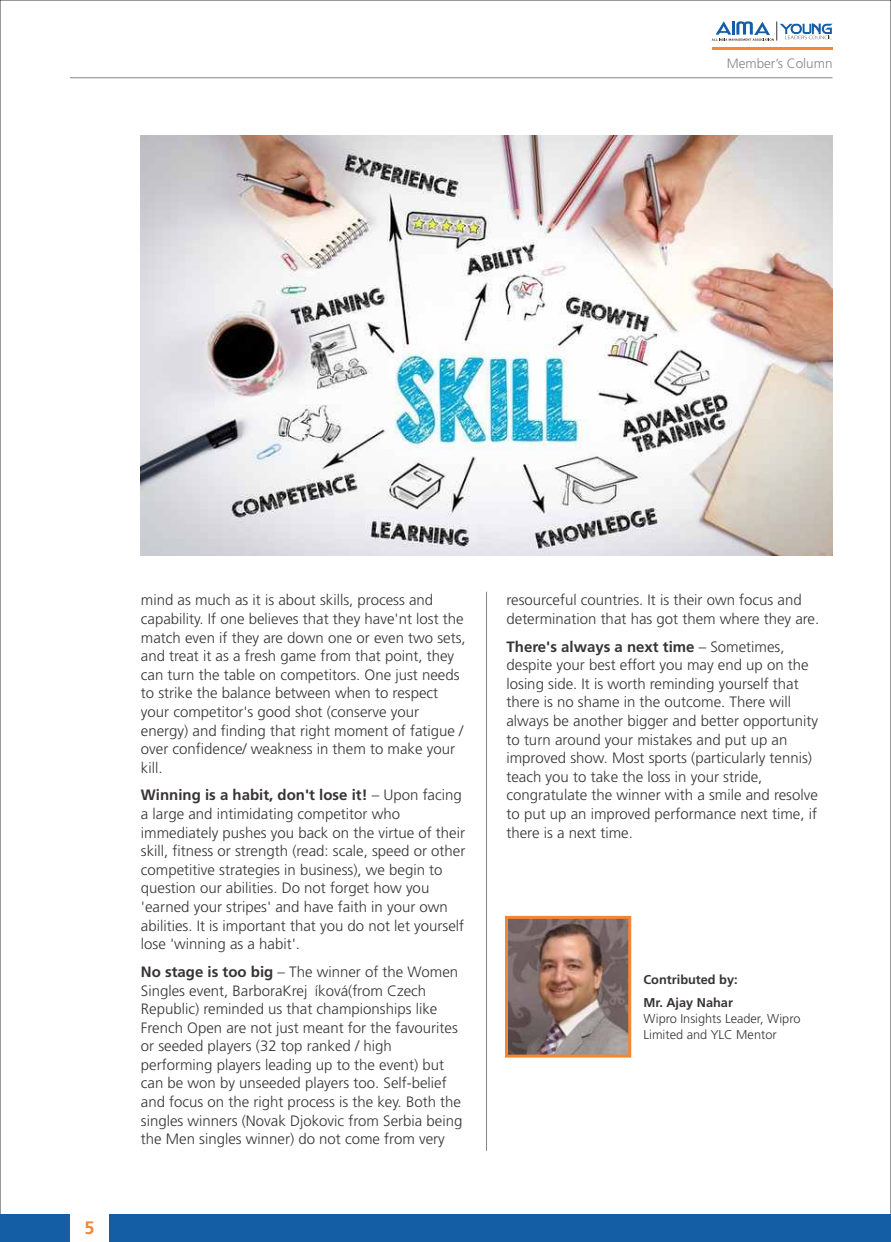
<style>
.page{position:relative;width:891px;height:1242px;background:#fff}
.page>*{position:absolute;margin:0;border:0;box-sizing:border-box;transform-origin:0 0}
.t1{font:700 18px "Frutiger";color:#f58634}
.t2{font:300 15px/18.6px "Frutiger";color:#373435}
.t3{font:300 13.5px "Frutiger";color:#848688}
.t4{font:300 12.75px/15.8px "Frutiger";color:#373435}
.t5{font:700 12.75px/23.5px "Frutiger";color:#373435}
.s1{font-weight:700}
</style>
<div class="page">
<img style="left:509px;top:920px;width:118px;height:134px">
<div style="left:505px;top:916px;width:126px;height:142px;border:3px solid #f58634"></div>
<div style="left:0;top:1214px;width:891px;height:28px;background:#135ea5"></div>
<div style="left:70px;top:1213px;width:38px;height:29px;background:#fefefe"></div>
<hr style="left:70px;top:77px;width:763px;height:1px;background:#848688">
<svg style="left:712px;top:21px;width:121px;height:20px"></svg>
<hr style="left:712px;top:47px;width:121px;height:2px;background:#f58634">
<hr style="left:486px;top:592px;width:1px;height:559px;background:#848688">
<img style="left:141px;top:135px;width:692px;height:421px">
<p class="t3" style="left:727px;top:57px;width:107px">Member’s Column</p>
<p class="t1" style="left:85px;top:1220px;width:12px">5</p>
<p class="t2" style="left:141px;top:592px;width:326px">mind as much as it is about skills, process and capability. If one believes that they have'nt lost the match even if they are down one or even two sets, and treat it as a fresh game from that point, they can turn the table on competitors. One just needs to strike the balance between when to respect your competitor's good shot (conserve your energy) and finding that right moment of fatigue / over confidence/ weakness in them to make your kill.</p>
<p class="t2" style="left:141px;top:787px;width:326px"><span class="s1">Winning is a habit, don't lose it!</span> – Upon facing a large and intimidating competitor who immediately pushes you back on the virtue of their skill, fitness or strength (read: scale, speed or other competitive strategies in business), we begin to question our abilities. Do not forget how you 'earned your stripes' and have faith in your own abilities. It is important that you do not let yourself lose 'winning as a habit'.</p>
<p class="t2" style="left:141px;top:963px;width:323px"><span class="s1">No stage is too big</span> – The winner of the Women Singles event, BarboraKrej íková(from Czech Republic) reminded us that championships like French Open are not just meant for the favourites or seeded players (32 top ranked / high performing players leading up to the event) but can be won by unseeded players too. Self-belief and focus on the right process is the key. Both the singles winners (Novak Djokovic from Serbia being the Men singles winner) do not come from very</p>
<p class="t2" style="left:506px;top:592px;width:314px">resourceful countries. It is their own focus and determination that has got them where they are.</p>
<p class="t2" style="left:506px;top:638px;width:313px"><span class="s1">There's always a next time</span> – Sometimes, despite your best effort you may end up on the losing side. It is worth reminding yourself that there is no shame in the outcome. There will always be another bigger and better opportunity to turn around your mistakes and put up an improved show. Most sports (particularly tennis) teach you to take the loss in your stride, congratulate the winner with a smile and resolve to put up an improved performance next time, if there is a next time.</p>
<p class="t5" style="left:644px;top:968px;width:96px">Contributed by:<br>Mr. Ajay Nahar</p>
<p class="t4" style="left:644px;top:1012px;width:158px">Wipro Insights Leader, Wipro<br>Limited and YLC Mentor</p>
</div>
